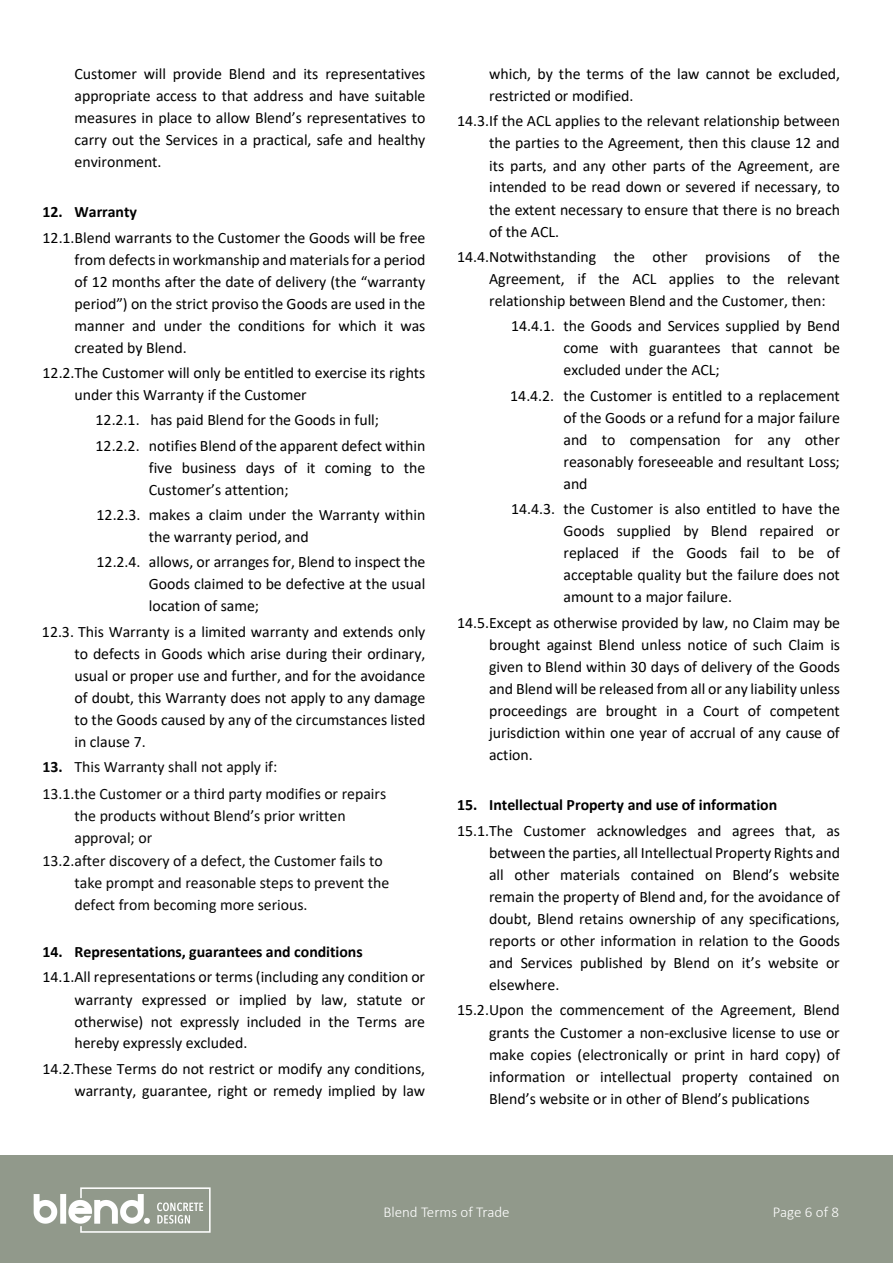
<style>
.page{position:relative;width:893px;height:1263px;background:#fff}
.page>*{position:absolute;margin:0;border:0;box-sizing:border-box;transform-origin:0 0}
.t1{font:15.9px/22px "Calibri";color:#000;text-align:justify}
.t2{font:15.9px/26.7px "Calibri";color:#080808}
.t3{font:700 15.9px "Calibri";letter-spacing:-.005em;color:#000}
.t4{font:300 15px "Calibri";color:#fff}
.s1{font-weight:700}
</style>
<div class="page">
<div style="left:0;top:1156px;width:893px;height:107px;background:#91998b"></div>
<img style="left:33px;top:1187px;width:178px;height:46px">
<p class="t1" style="left:75px;top:62px;width:352px">Customer will provide Blend and its representatives appropriate access to that address and have suitable measures in place to allow Blend’s representatives to carry out the Services in a practical, safe and healthy environment.</p>
<p class="t3" style="left:42px;top:201px;width:96px">12. Warranty</p>
<p class="t1" style="left:75px;top:226px;width:352px;text-indent:-32px">12.1.Blend warrants to the Customer the Goods will be free from defects in workmanship and materials for a period of 12 months after the date of delivery (the “warranty period”) on the strict proviso the Goods are used in the manner and under the conditions for which it was created by Blend.</p>
<p class="t1" style="left:75px;top:362px;width:352px;text-indent:-32px">12.2.The Customer will only be entitled to exercise its rights under this Warranty if the Customer</p>
<p class="t1" style="left:96px;top:407px;width:331px;line-height:25.3px">12.2.1. has paid Blend for the Goods in full;<br>12.2.2. notifies Blend of the apparent defect within</p>
<p class="t1" style="left:149px;top:456px;width:278px">five business days of it coming to the<br>Customer’s attention;</p>
<p class="t1" style="left:149px;top:503px;width:278px;text-indent:-52px">12.2.3. makes a claim under the Warranty within the warranty period, and</p>
<p class="t1" style="left:149px;top:550px;width:278px;text-indent:-52px">12.2.4. allows, or arranges for, Blend to inspect the Goods claimed to be defective at the usual location of same;</p>
<p class="t1" style="left:75px;top:620px;width:352px;text-indent:-33px">12.3. This Warranty is a limited warranty and extends only to defects in Goods which arise during their ordinary, usual or proper use and further, and for the avoidance of doubt, this Warranty does not apply to any damage to the Goods caused by any of the circumstances listed in clause 7.</p>
<p class="t2" style="left:42px;top:753px;width:345px"><span class="s1">13.</span> This Warranty shall not apply if:<br>13.1.the Customer or a third party modifies or repairs</p>
<p class="t2" style="left:74px;top:802px;width:273px">the products without Blend’s prior written</p>
<p class="t2" style="left:74px;top:824px;width:79px">approval; or</p>
<p class="t2" style="left:42px;top:847px;width:342px">13.2.after discovery of a defect, the Customer fails to</p>
<p class="t2" style="left:74px;top:869px;width:316px">take prompt and reasonable steps to prevent the</p>
<p class="t2" style="left:74px;top:891px;width:235px">defect from becoming more serious.</p>
<p class="t3" style="left:42px;top:940px;width:322px">14. Representations, guarantees and conditions</p>
<p class="t1" style="left:74px;top:966px;width:352px;text-indent:-32px">14.1.All representations or terms (including any condition or warranty expressed or implied by law, statute or otherwise) not expressly included in the Terms are hereby expressly excluded.</p>
<p class="t1" style="left:42px;top:1057px;width:384px;text-align:right">14.2.These Terms do not restrict or modify any conditions, warranty, guarantee, right or remedy implied by law</p>
<p class="t1" style="left:489px;top:63px;width:352px">which, by the terms of the law cannot be excluded, restricted or modified.</p>
<p class="t1" style="left:489px;top:110px;width:352px;text-indent:-32px">14.3.If the ACL applies to the relevant relationship between the parties to the Agreement, then this clause 12 and its parts, and any other parts of the Agreement, are intended to be read down or severed if necessary, to the extent necessary to ensure that there is no breach of the ACL.</p>
<p class="t1" style="left:489px;top:245px;width:352px;text-indent:-32px">14.4.Notwithstanding the other provisions of the Agreement, if the ACL applies to the relevant relationship between Blend and the Customer, then:</p>
<p class="t1" style="left:563px;top:315px;width:278px;text-indent:-52px">14.4.1. the Goods and Services supplied by Bend come with guarantees that cannot be excluded under the ACL;</p>
<p class="t1" style="left:563px;top:384px;width:278px;text-indent:-53px">14.4.2. the Customer is entitled to a replacement of the Goods or a refund for a major failure and to compensation for any other reasonably foreseeable and resultant Loss; and</p>
<p class="t1" style="left:563px;top:497px;width:278px;text-indent:-52px">14.4.3. the Customer is also entitled to have the Goods supplied by Blend repaired or replaced if the Goods fail to be of acceptable quality but the failure does not amount to a major failure.</p>
<p class="t1" style="left:489px;top:611px;width:352px;text-indent:-32px">14.5.Except as otherwise provided by law, no Claim may be brought against Blend unless notice of such Claim is given to Blend within 30 days of delivery of the Goods and Blend will be released from all or any liability unless proceedings are brought in a Court of competent jurisdiction within one year of accrual of any cause of action.</p>
<p class="t3" style="left:457px;top:794px;width:322px">15. Intellectual Property and use of information</p>
<p class="t1" style="left:489px;top:819px;width:352px;text-indent:-32px">15.1.The Customer acknowledges and agrees that, as between the parties, all Intellectual Property Rights and all other materials contained on Blend’s website remain the property of Blend and, for the avoidance of doubt, Blend retains ownership of any specifications, reports or other information in relation to the Goods and Services published by Blend on it’s website or elsewhere.</p>
<p class="t1" style="left:489px;top:999px;width:352px;text-indent:-32px">15.2.Upon the commencement of the Agreement, Blend grants the Customer a non-exclusive license to use or make copies (electronically or print in hard copy) of information or intellectual property contained on Blend’s website or in other of Blend’s publications</p>
<p class="t4" style="left:383px;top:1203px;width:128px">Blend Terms of Trade</p>
<p class="t4" style="left:773px;top:1203px;width:68px">Page 6 of 8</p>
</div>
